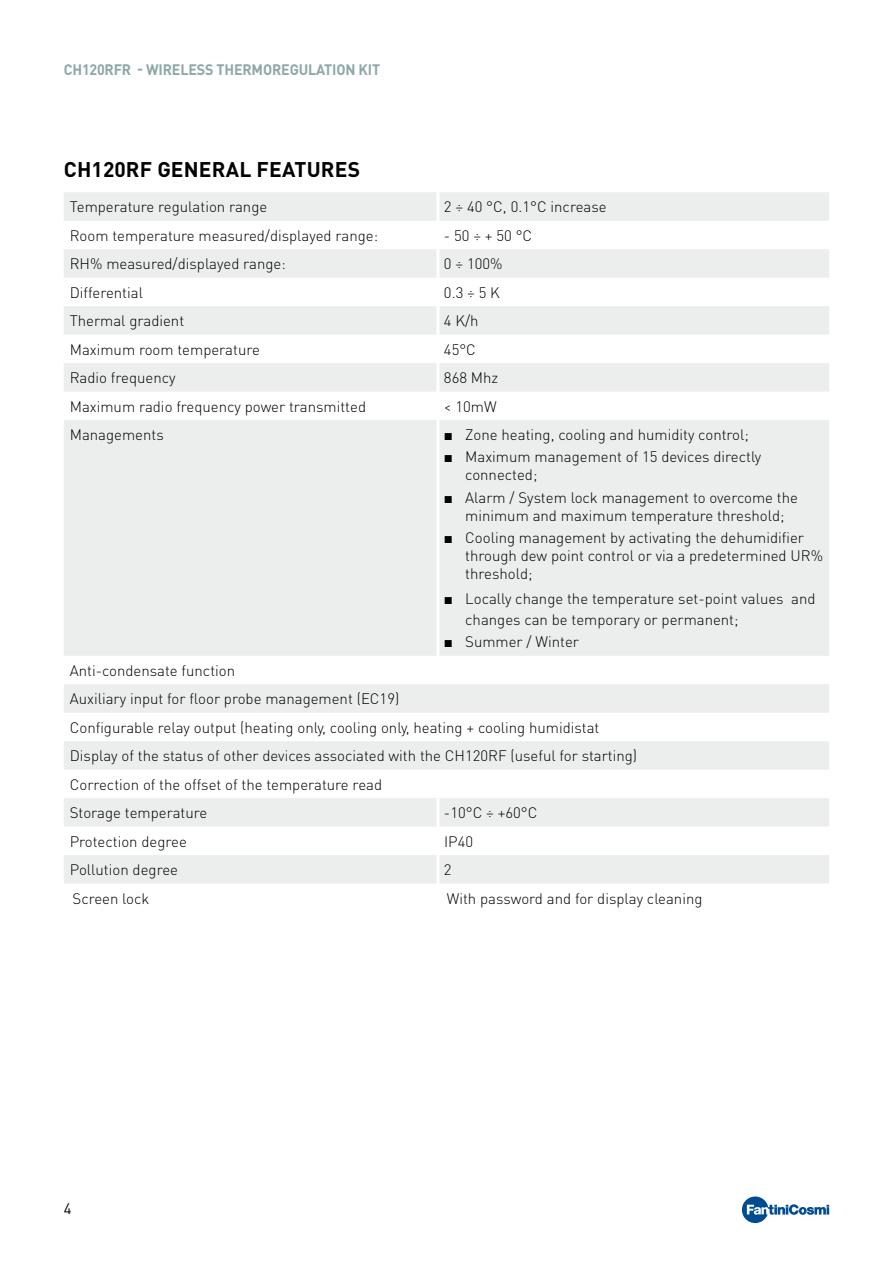
<style>
.page{position:relative;width:893px;height:1263px;background:#fff}
.page>*{position:absolute;margin:0;border:0;box-sizing:border-box;transform-origin:0 0}
.t1{font:700 21px "DIN Pro";letter-spacing:.01em;color:#000}
.t2{font:300 15px/28.5px "DIN Pro";color:#000}
.t3{font:700 15px "DIN Pro";letter-spacing:-.01em;color:#8da7a7;scale:.95 1}
.t4{font:15px "DIN";color:#000}
.s1{font-family:"Arial";font-weight:400}
</style>
<div class="page">
<svg style="left:742px;top:1196px;width:87px;height:27px"></svg>
<svg style="left:64px;top:192px;width:765px;height:691px;fill:#eceded"></svg>
<hr style="left:436px;top:192px;width:3px;height:29px;background:#fff">
<hr style="left:436px;top:221px;width:3px;height:28px;background:#fff">
<hr style="left:436px;top:249px;width:3px;height:29px;background:#fff">
<hr style="left:436px;top:278px;width:3px;height:28px;background:#fff">
<hr style="left:436px;top:306px;width:3px;height:29px;background:#fff">
<hr style="left:436px;top:335px;width:3px;height:28px;background:#fff">
<hr style="left:436px;top:363px;width:3px;height:29px;background:#fff">
<hr style="left:436px;top:392px;width:3px;height:28px;background:#fff">
<hr style="left:436px;top:420px;width:3px;height:236px;background:#fff">
<hr style="left:436px;top:798px;width:3px;height:29px;background:#fff">
<hr style="left:436px;top:827px;width:3px;height:28px;background:#fff">
<hr style="left:436px;top:855px;width:3px;height:28px;background:#fff">
<p class="t3" style="left:64px;top:60px;width:334px">CH120RFR - WIRELESS THERMOREGULATION KIT</p>
<h1 class="t1" style="left:64px;top:155px;width:298px">CH120RF GENERAL FEATURES</h1>
<p class="t2" style="left:70px;top:192px;width:199px">Temperature regulation range</p>
<p class="t2" style="left:444px;top:192px;width:164px">2 ÷ 40 °C, 0.1°C increase</p>
<p class="t2" style="left:70px;top:220px;width:310px">Room temperature measured/displayed range:</p>
<p class="t2" style="left:444px;top:220px;width:90px">- 50 ÷ + 50 °C</p>
<p class="t2" style="left:70px;top:249px;width:218px">RH% measured/displayed range:</p>
<p class="t2" style="left:444px;top:249px;width:60px">0 ÷ 100%</p>
<p class="t2" style="left:70px;top:277px;width:75px">Differential</p>
<p class="t2" style="left:444px;top:277px;width:57px">0.3 ÷ 5 K</p>
<p class="t2" style="left:70px;top:306px;width:116px">Thermal gradient</p>
<p class="t2" style="left:444px;top:306px;width:36px">4 K/h</p>
<p class="t2" style="left:70px;top:334px;width:192px">Maximum room temperature</p>
<p class="t2" style="left:444px;top:334px;width:33px">45°C</p>
<p class="t2" style="left:70px;top:363px;width:107px">Radio frequency</p>
<p class="t2" style="left:444px;top:363px;width:56px">868 Mhz</p>
<p class="t2" style="left:70px;top:391px;width:298px">Maximum radio frequency power transmitted</p>
<p class="t2" style="left:444px;top:391px;width:54px">&lt; 10mW</p>
<p class="t2" style="left:70px;top:420px;width:96px">Managements</p>
<p class="t2" style="left:444px;top:420px;width:306px"><span class="s1">■</span> Zone heating, cooling and humidity control;</p>
<p class="t2" style="left:465px;top:447px;width:298px;line-height:18px;text-indent:-21px"><span class="s1">■</span> Maximum management of 15 devices directly connected;</p>
<p class="t2" style="left:444px;top:487px;width:356px;line-height:18px;text-align:center"><span class="s1">■</span> Alarm / System lock management to overcome the minimum and maximum temperature threshold;</p>
<p class="t2" style="left:465px;top:528px;width:359px;line-height:18px;text-indent:-21px"><span class="s1">■</span> Cooling management by activating the dehumidifier through dew point control or via a predetermined UR% threshold;</p>
<p class="t2" style="left:465px;top:587px;width:352px;line-height:21px;text-indent:-21px"><span class="s1">■</span> Locally change the temperature set-point values and changes can be temporary or permanent;</p>
<p class="t2" style="left:444px;top:627px;width:136px"><span class="s1">■</span> Summer / Winter</p>
<p class="t2" style="left:70px;top:655px;width:569px">Anti-condensate function<br>Auxiliary input for floor probe management (EC19)<br>Configurable relay output (heating only, cooling only, heating + cooling humidistat Display of the status of other devices associated with the CH120RF (useful for starting)<br>Correction of the offset of the temperature read<br>Storage temperature</p>
<p class="t2" style="left:444px;top:798px;width:95px">-10°C ÷ +60°C</p>
<p class="t2" style="left:70px;top:826px;width:119px">Protection degree</p>
<p class="t2" style="left:444px;top:826px;width:31px">IP40</p>
<p class="t2" style="left:70px;top:855px;width:110px">Pollution degree</p>
<p class="t2" style="left:444px;top:855px;width:9px">2</p>
<p class="t2" style="left:73px;top:883px;width:78px">Screen lock</p>
<p class="t2" style="left:447px;top:883px;width:257px">With password and for display cleaning</p>
<p class="t4" style="left:64px;top:1199px;width:9px">4</p>
</div>
